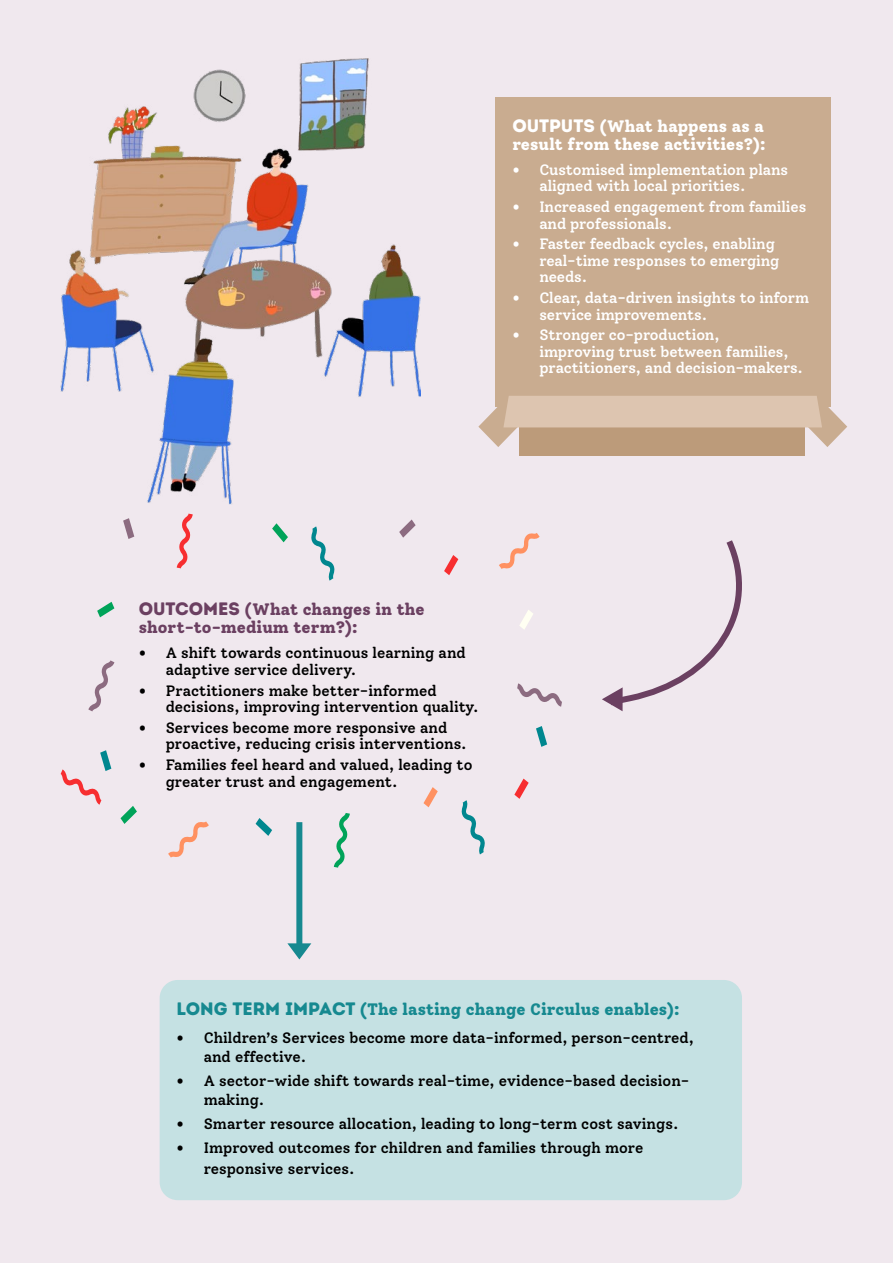
<style>
.page{position:relative;width:893px;height:1263px;background:#f0e8ee}
.page>*{position:absolute;margin:0;border:0;box-sizing:border-box;transform-origin:0 0}
.t1{font:800 16.5px/18px "Solway";color:#fff}
.t2{font:800 16.5px "Solway";color:#168990}
.t3{font:800 16.5px/18px "Solway";color:#6b4061}
.t4{font:500 15px/16.5px "Solway";color:#000}
.t5{font:500 15px/16.5px "Solway";letter-spacing:-.01em;color:#fff}
.s1{font-family:"Intro Rust Base";font-weight:400;font-size:18px}
</style>
<div class="page">
<svg style="left:88px;top:660px;width:26px;height:51px"></svg>
<svg style="left:311px;top:526px;width:24px;height:55px"></svg>
<svg style="left:499px;top:533px;width:41px;height:36px"></svg>
<svg style="left:177px;top:514px;width:16px;height:54px"></svg>
<svg style="left:517px;top:683px;width:45px;height:24px"></svg>
<svg style="left:461px;top:800px;width:24px;height:54px"></svg>
<svg style="left:168px;top:821px;width:41px;height:37px"></svg>
<svg style="left:334px;top:813px;width:16px;height:55px"></svg>
<svg style="left:536px;top:726px;width:11px;height:21px"></svg>
<svg style="left:61px;top:750px;width:50px;height:55px"></svg>
<svg style="left:123px;top:518px;width:11px;height:21px"></svg>
<svg style="left:399px;top:519px;width:17px;height:19px"></svg>
<svg style="left:121px;top:806px;width:16px;height:18px"></svg>
<svg style="left:423px;top:787px;width:15px;height:20px"></svg>
<svg style="left:256px;top:818px;width:16px;height:18px"></svg>
<svg style="left:444px;top:555px;width:14px;height:20px"></svg>
<svg style="left:514px;top:779px;width:15px;height:20px"></svg>
<svg style="left:519px;top:610px;width:14px;height:19px"></svg>
<svg style="left:272px;top:523px;width:16px;height:19px"></svg>
<svg style="left:97px;top:602px;width:17px;height:15px"></svg>
<div style="left:495px;top:97px;width:335px;height:309px;background:#c9ac90"></div>
<div style="left:520px;top:410px;width:285px;height:45px;background:#bc9b7a"></div>
<svg style="left:478px;top:395px;width:369px;height:52px"></svg>
<div style="left:296px;top:822px;width:6px;height:125px;background:#168990"></div>
<svg style="left:287px;top:943px;width:24px;height:16px"></svg>
<svg style="left:602px;top:540px;width:140px;height:171px"></svg>
<div style="left:160px;top:980px;width:582px;height:220px;background:#c5e1e3;border-radius:18px"></div>
<img style="left:61px;top:58px;width:359px;height:446px">
<p class="t1" style="left:512px;top:117px;width:255px"><span class="s1">OUTPUTS</span> (What happens as a result from these activities?)<span class="s1">:</span></p>
<p class="t5" style="left:539px;top:161px;width:250px;text-indent:-27px">• Customised implementation plans aligned with local priorities.</p>
<p class="t5" style="left:539px;top:199px;width:268px;text-indent:-27px">• Increased engagement from families and professionals.</p>
<p class="t5" style="left:539px;top:236px;width:242px;text-indent:-27px">• Faster feedback cycles, enabling real-time responses to emerging needs.</p>
<p class="t5" style="left:539px;top:290px;width:271px;text-indent:-27px">• Clear, data-driven insights to inform service improvements.</p>
<p class="t5" style="left:539px;top:327px;width:265px;text-indent:-27px">• Stronger co-production,<br>improving trust between families, practitioners, and decision-makers.</p>
<p class="t3" style="left:139px;top:600px;width:287px"><span class="s1">OUTCOMES</span> (What changes in the short-to-medium term?)<span class="s1">:</span></p>
<p class="t4" style="left:166px;top:645px;width:302px;text-indent:-27px">• A shift towards continuous learning and adaptive service delivery.</p>
<p class="t4" style="left:166px;top:682px;width:314px;text-indent:-27px">• Practitioners make better-informed decisions, improving intervention quality.</p>
<p class="t4" style="left:166px;top:719px;width:303px;text-indent:-27px">• Services become more responsive and proactive, reducing crisis interventions.</p>
<p class="t4" style="left:166px;top:757px;width:308px;text-indent:-27px">• Families feel heard and valued, leading to greater trust and engagement.</p>
<p class="t2" style="left:177px;top:998px;width:505px"><span class="s1">LONG TERM IMPACT</span> (The lasting change Circulus enables)<span class="s1">:</span></p>
<p class="t4" style="left:204px;top:1028px;width:492px;line-height:19.5px;text-indent:-27px">• Children’s Services become more data-informed, person-centred, and effective.</p>
<p class="t4" style="left:204px;top:1071px;width:487px;line-height:19.5px;text-indent:-27px">• A sector-wide shift towards real-time, evidence-based decision&shy;making.</p>
<p class="t4" style="left:177px;top:1116px;width:503px">• Smarter resource allocation, leading to long-term cost savings.</p>
<p class="t4" style="left:204px;top:1137px;width:441px;line-height:21px;text-indent:-27px">• Improved outcomes for children and families through more responsive services.</p>
</div>
